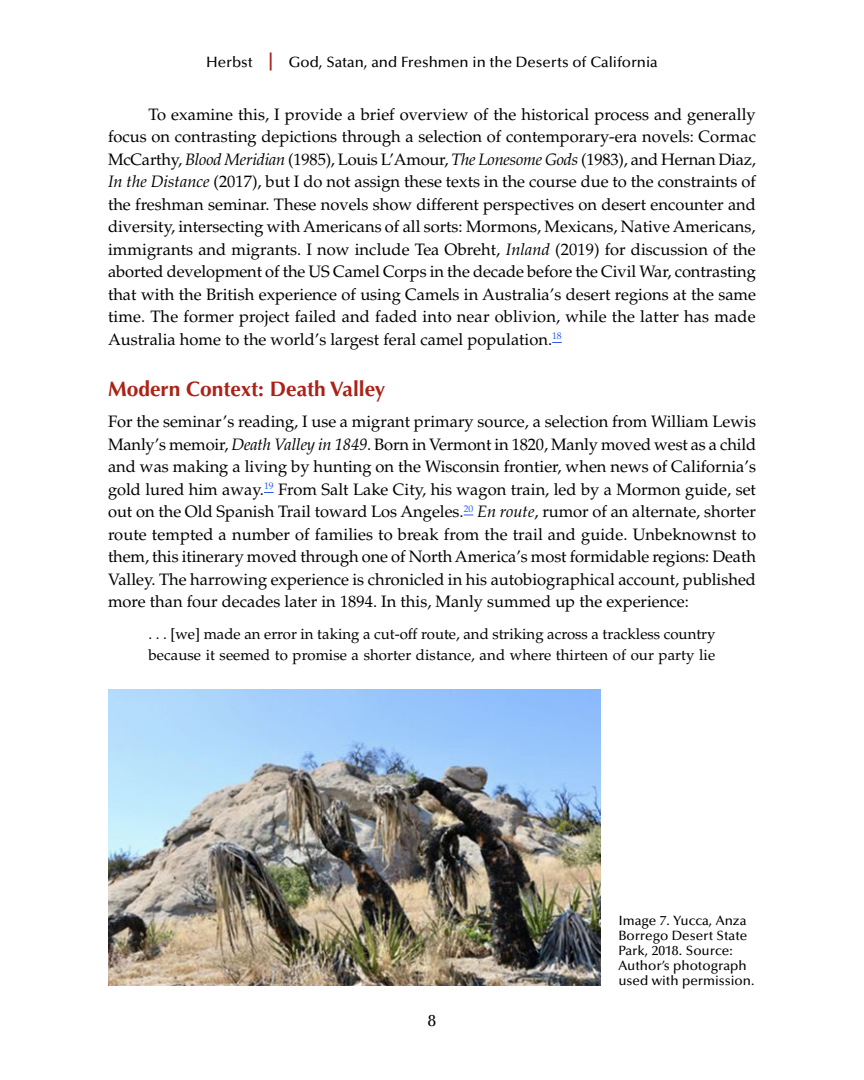
<style>
.page{position:relative;width:864px;height:1080px;background:#fff}
.page>*{position:absolute;margin:0;border:0;box-sizing:border-box;transform-origin:0 0}
.T1HD{font:700 21px "Optima LT Std";color:#ab2217}
.TXT{font:16.5px/22.5px "Palatino LT Std";color:#000;text-align:justify}
.t1{font:500 16.5px "Optima LT Std";color:#000}
.EXT{font:15px/21px "Palatino LT Std";color:#000}
.t2{font:500 15px "Optima LT Std";color:#000}
.CAP-side{font:500 13.5px/15px "Optima LT Std";color:#000}
.s1{font-size:18px;color:#ab2217}
.s2{font-style:italic}
</style>
<div class="page">
<img style="left:108px;top:689px;width:492px;height:296px">
<p class="t2" style="left:206px;top:54px;width:453px">Herbst <span class="s1">|</span> God, Satan, and Freshmen in the Deserts of California</p>
<p class="TXT" style="left:108px;top:103px;width:650px;text-indent:41px">To examine this, I provide a brief overview of the historical process and generally focus on contrasting depictions through a selection of contemporary-era novels: Cormac McCarthy, <span class="s2">Blood Meridian</span> (1985), Louis L’Amour, <span class="s2">The Lonesome Gods</span> (1983), and Hernan Diaz, <span class="s2">In the Distance</span> (2017), but I do not assign these texts in the course due to the constraints of the freshman seminar. These novels show different perspectives on desert encounter and diversity, intersecting with Americans of all sorts: Mormons, Mexicans, Native Americans, immigrants and migrants. I now include Tea Obreht, <span class="s2">Inland</span> (2019) for discussion of the aborted development of the US Camel Corps in the decade before the Civil War, contrasting that with the British experience of using Camels in Australia’s desert regions at the same time. The former project failed and faded into near oblivion, while the latter has made Australia home to the world’s largest feral camel population.<sup>18</sup></p>
<p class="T1HD" style="left:108px;top:377px;width:279px">Modern Context: Death Valley</p>
<p class="TXT" style="left:108px;top:411px;width:650px">For the seminar’s reading, I use a migrant primary source, a selection from William Lewis Manly’s memoir, <span class="s2">Death Valley in 1849</span>. Born in Vermont in 1820, Manly moved west as a child and was making a living by hunting on the Wisconsin frontier, when news of California’s gold lured him away.<sup>19</sup> From Salt Lake City, his wagon train, led by a Mormon guide, set out on the Old Spanish Trail toward Los Angeles.<sup>20</sup> <span class="s2">En route</span>, rumor of an alternate, shorter route tempted a number of families to break from the trail and guide. Unbeknownst to them, this itinerary moved through one of North America’s most formidable regions: Death Valley. The harrowing experience is chronicled in his autobiographical account, published more than four decades later in 1894. In this, Manly summed up the experience:</p>
<p class="EXT" style="left:148px;top:624px;width:569px">. . . [we] made an error in taking a cut-off route, and striking across a trackless country because it seemed to promise a shorter distance, and where thirteen of our party lie</p>
<p class="t1" style="left:428px;top:1011px;width:10px">8</p>
<p class="CAP-side" style="left:618px;top:914px;width:138px">Image 7. Yucca, Anza<br>Borrego Desert State<br>Park, 2018. Source:<br>Author’s photograph used with permission.</p>
</div>
